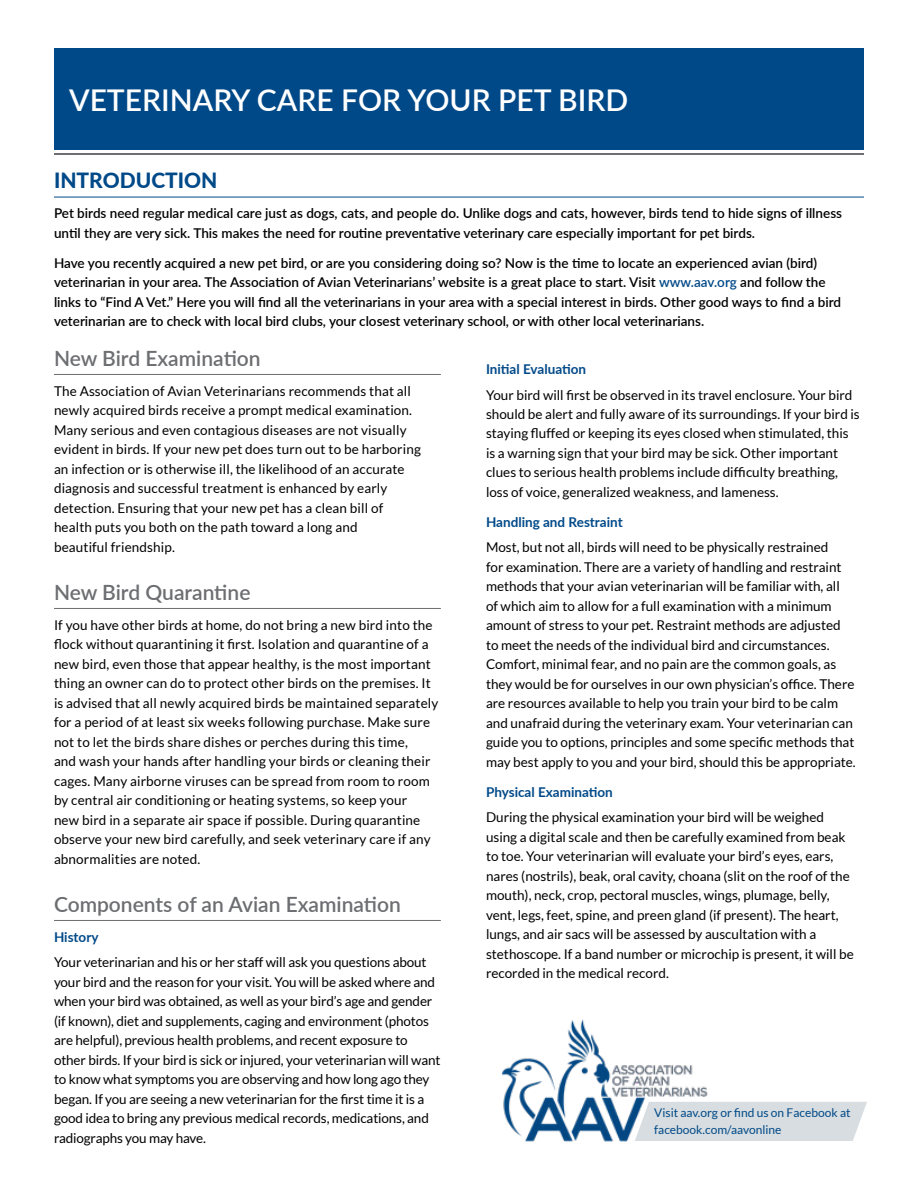
<style>
.page{position:relative;width:918px;height:1188px;background:#fff}
.page>*{position:absolute;margin:0;border:0;box-sizing:border-box;transform-origin:0 0}
.t1{font:600 30px "Lato";color:#fff}
.t2{font:600 21px "Lato";color:#6d6e71}
.t3{font:800 21px "Lato";color:#004988}
.t4{font:13.5px/19.5px "Lato";color:#000}
.t5{font:600 13.5px/19.5px "Lato";color:#000}
.t6{font:700 13.5px "Lato";color:#004988}
.t7{font:12px/16.5px "Lato";color:#004988}
.s1{color:#004988}
</style>
<div class="page">
<div style="left:54px;top:49px;width:810px;height:101px;background:#004988"></div>
<hr style="left:54px;top:153px;width:810px;height:1px;background:#6d6e71">
<hr style="left:54px;top:197px;width:810px;height:1px;background:#004988">
<hr style="left:54px;top:374px;width:387px;height:1px;background:#6d6e71">
<hr style="left:54px;top:608px;width:387px;height:1px;background:#6d6e71">
<hr style="left:54px;top:920px;width:387px;height:1px;background:#6d6e71">
<img style="left:501px;top:1019px;width:207px;height:123px">
<div style="left:635px;top:1102px;width:232px;height:39px;background:#d7dde0"></div>
<h1 class="t1" style="left:69px;top:79px;width:561px">VETERINARY CARE FOR YOUR PET BIRD</h1>
<h2 class="t3" style="left:54px;top:165px;width:165px">INTRODUCTION</h2>
<p class="t5" style="left:54px;top:203px;width:790px">Pet birds need regular medical care just as dogs, cats, and people do. Unlike dogs and cats, however, birds tend to hide signs of illness until they are very sick. This makes the need for routine preventative veterinary care especially important for pet birds.</p>
<p class="t5" style="left:54px;top:253px;width:789px">Have you recently acquired a new pet bird, or are you considering doing so? Now is the time to locate an experienced avian (bird) veterinarian in your area. The Association of Avian Veterinarians’ website is a great place to start. Visit <span class="s1">www.aav.org</span> and follow the links to “Find A Vet.” Here you will find all the veterinarians in your area with a special interest in birds. Other good ways to find a bird veterinarian are to check with local bird clubs, your closest veterinary school, or with other local veterinarians.</p>
<h2 class="t2" style="left:54px;top:343px;width:208px">New Bird Examination</h2>
<p class="t4" style="left:54px;top:381px;width:368px">The Association of Avian Veterinarians recommends that all newly acquired birds receive a prompt medical examination.<br>Many serious and even contagious diseases are not visually evident in birds. If your new pet does turn out to be harboring an infection or is otherwise ill, the likelihood of an accurate diagnosis and successful treatment is enhanced by early detection. Ensuring that your new pet has a clean bill of health puts you both on the path toward a long and<br>beautiful friendship.</p>
<h2 class="t2" style="left:54px;top:577px;width:198px">New Bird Quarantine</h2>
<p class="t4" style="left:54px;top:615px;width:386px">If you have other birds at home, do not bring a new bird into the flock without quarantining it first. Isolation and quarantine of a new bird, even those that appear healthy, is the most important thing an owner can do to protect other birds on the premises. It is advised that all newly acquired birds be maintained separately for a period of at least six weeks following purchase. Make sure not to let the birds share dishes or perches during this time,<br>and wash your hands after handling your birds or cleaning their cages. Many airborne viruses can be spread from room to room by central air conditioning or heating systems, so keep your<br>new bird in a separate air space if possible. During quarantine observe your new bird carefully, and seek veterinary care if any abnormalities are noted.</p>
<h2 class="t2" style="left:54px;top:889px;width:348px">Components of an Avian Examination</h2>
<p class="t6" style="left:54px;top:927px;width:46px">History</p>
<p class="t4" style="left:54px;top:952px;width:388px">Your veterinarian and his or her staff will ask you questions about your bird and the reason for your visit. You will be asked where and when your bird was obtained, as well as your bird’s age and gender (if known), diet and supplements, caging and environment (photos are helpful), previous health problems, and recent exposure to other birds. If your bird is sick or injured, your veterinarian will want to know what symptoms you are observing and how long ago they began. If you are seeing a new veterinarian for the first time it is a good idea to bring any previous medical records, medications, and radiographs you may have.</p>
<p class="t6" style="left:486px;top:359px;width:102px">Initial Evaluation</p>
<p class="t4" style="left:486px;top:385px;width:375px">Your bird will first be observed in its travel enclosure. Your bird should be alert and fully aware of its surroundings. If your bird is staying fluffed or keeping its eyes closed when stimulated, this is a warning sign that your bird may be sick. Other important clues to serious health problems include difficulty breathing, loss of voice, generalized weakness, and lameness.</p>
<p class="t6" style="left:486px;top:512px;width:138px">Handling and Restraint</p>
<p class="t4" style="left:486px;top:538px;width:371px">Most, but not all, birds will need to be physically restrained<br>for examination. There are a variety of handling and restraint methods that your avian veterinarian will be familiar with, all<br>of which aim to allow for a full examination with a minimum amount of stress to your pet. Restraint methods are adjusted to meet the needs of the individual bird and circumstances.<br>Comfort, minimal fear, and no pain are the common goals, as they would be for ourselves in our own physician’s office. There are resources available to help you train your bird to be calm and unafraid during the veterinary exam. Your veterinarian can guide you to options, principles and some specific methods that may best apply to you and your bird, should this be appropriate.</p>
<p class="t6" style="left:486px;top:782px;width:128px">Physical Examination</p>
<p class="t4" style="left:486px;top:808px;width:369px">During the physical examination your bird will be weighed using a digital scale and then be carefully examined from beak to toe. Your veterinarian will evaluate your bird’s eyes, ears, nares (nostrils), beak, oral cavity, choana (slit on the roof of the mouth), neck, crop, pectoral muscles, wings, plumage, belly, vent, legs, feet, spine, and preen gland (if present). The heart, lungs, and air sacs will be assessed by auscultation with a stethoscope. If a band number or microchip is present, it will be recorded in the medical record.</p>
<p class="t7" style="left:654px;top:1104px;width:198px">Visit aav.org or find us on Facebook at facebook.com/aavonline</p>
</div>
